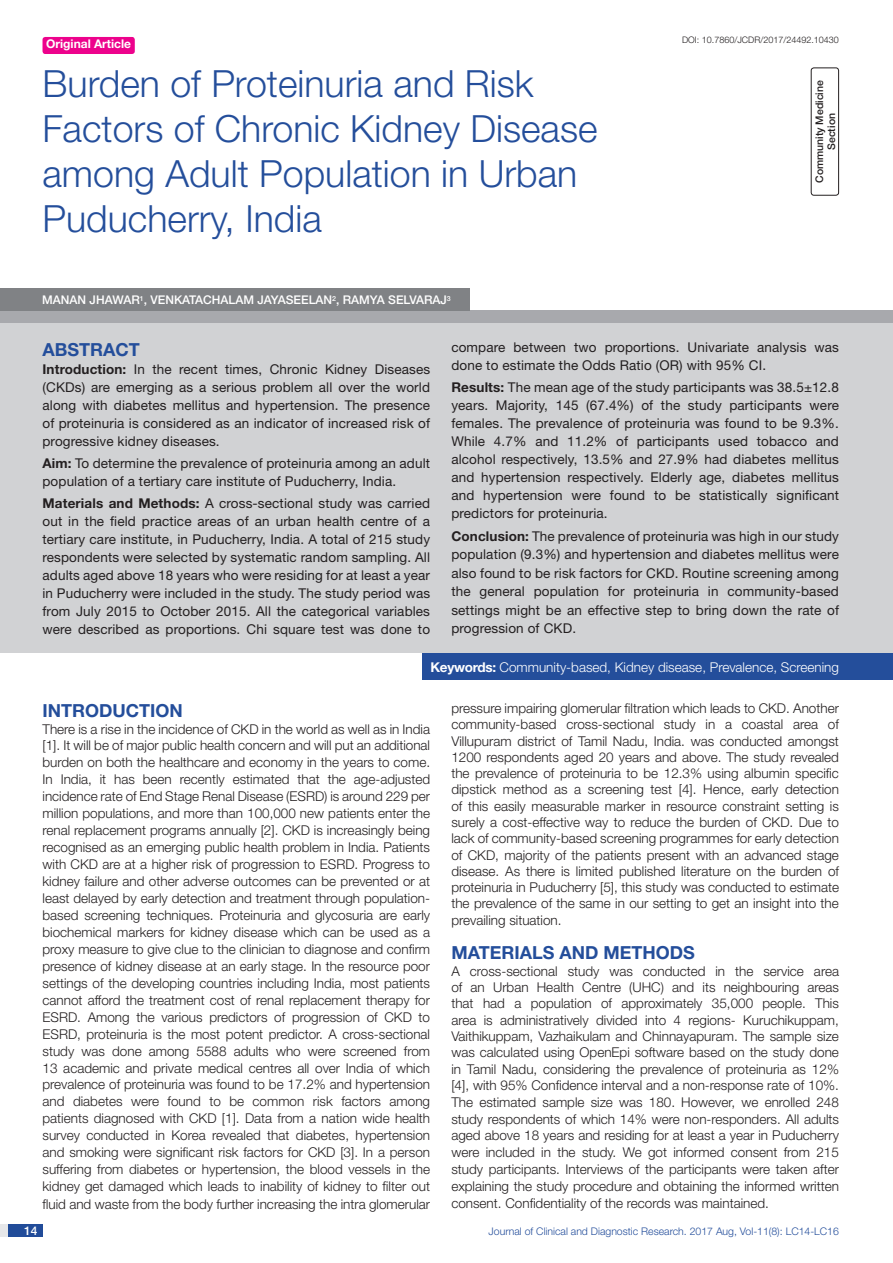
<style>
.page{position:relative;width:893px;height:1263px;background:#fff}
.page>*{position:absolute;margin:0;border:0;box-sizing:border-box;transform-origin:0 0}
.t1{font:300 37.5px/45px "Helvetica Neue";color:#244e9b}
.Heading{font:700 18px "Helvetica Neue";color:#244e9b}
.Abstract_head{font:700 18px "Helvetica Neue";color:#244e9b}
.Body_text{font:300 13.5px/17px "Helvetica Neue";color:#231f20;text-align:justify}
.Abstract_Text{font:13.5px/18px "Helvetica Neue";letter-spacing:.01em;color:#231f20;text-align:justify}
.Body_text-2{font:300 13.5px "Helvetica Neue";color:#fff}
.Author{font:500 12px "Helvetica Neue";color:#fff}
.t2{font:700 12px "Helvetica Neue";color:#fff}
.t3{font:300 10.5px "Helvetica Neue";color:#244e9b}
.section{font:500 10.5px/12px "Helvetica Neue";color:#231f20;text-align:center}
.DOI{font:300 9px "Helvetica Neue";color:#231f20}
.s1{font-weight:700}
</style>
<div class="page">
<div style="left:0;top:1224px;width:43px;height:13px;background:#e6e7e9"></div>
<div style="left:8px;top:1224px;width:35px;height:13px;background:#214c99"></div>
<div style="left:43px;top:37px;width:92px;height:17px;background:#ed028c;border-radius:3px"></div>
<div style="left:811px;top:68px;width:28px;height:128px;border:1px solid #231f20;border-radius:3px"></div>
<div style="left:0;top:311px;width:893px;height:12px;background:#a8a9ad"></div>
<div style="left:0;top:288px;width:470px;height:23px;background:#808285"></div>
<div style="left:0;top:323px;width:893px;height:330px;background:#d1d2d4"></div>
<div style="left:422px;top:653px;width:471px;height:27px;background:#244e9b"></div>
<p class="DOI" style="left:682px;top:35px;width:158px">DOI: 10.7860/JCDR/2017/24492.10430</p>
<p class="t2" style="left:46px;top:37px;width:87px">Original Article</p>
<p class="t1" style="left:43px;top:60px;width:557px">Burden of Proteinuria and Risk<br>Factors of Chronic Kidney Disease among Adult Population in Urban<br>Puducherry, India</p>
<p class="section" style="left:813px;top:183px;width:104px;rotate:-90deg">Community Medicine<br>Section</p>
<p class="Author" style="left:42px;top:293px;width:410px">MANAN JHAWAR<sup>1</sup>, VENKATACHALAM JAYASEELAN<sup>2</sup>, RAMYA SELVARAJ<sup>3</sup></p>
<p class="Abstract_head" style="left:43px;top:338px;width:99px">ABSTRACT</p>
<p class="Abstract_Text" style="left:43px;top:360px;width:389px"><span class="s1">Introduction:</span> In the recent times, Chronic Kidney Diseases (CKDs) are emerging as a serious problem all over the world along with diabetes mellitus and hypertension. The presence of proteinuria is considered as an indicator of increased risk of progressive kidney diseases.</p>
<p class="Abstract_Text" style="left:43px;top:454px;width:389px"><span class="s1">Aim:</span> To determine the prevalence of proteinuria among an adult population of a tertiary care institute of Puducherry, India.</p>
<p class="Abstract_Text" style="left:43px;top:494px;width:389px"><span class="s1">Materials and Methods:</span> A cross-sectional study was carried out in the field practice areas of an urban health centre of a tertiary care institute, in Puducherry, India. A total of 215 study respondents were selected by systematic random sampling. All adults aged above 18 years who were residing for at least a year in Puducherry were included in the study. The study period was from July 2015 to October 2015. All the categorical variables were described as proportions. Chi square test was done to</p>
<p class="Abstract_Text" style="left:451px;top:338px;width:389px">compare between two proportions. Univariate analysis was done to estimate the Odds Ratio (OR) with 95% CI.</p>
<p class="Abstract_Text" style="left:451px;top:378px;width:389px"><span class="s1">Results:</span> The mean age of the study participants was 38.5±12.8 years. Majority, 145 (67.4%) of the study participants were females. The prevalence of proteinuria was found to be 9.3%.<br>While 4.7% and 11.2% of participants used tobacco and alcohol respectively, 13.5% and 27.9% had diabetes mellitus and hypertension respectively. Elderly age, diabetes mellitus and hypertension were found to be statistically significant predictors for proteinuria.</p>
<p class="Abstract_Text" style="left:451px;top:527px;width:389px;line-height:18.5px"><span class="s1">Conclusion:</span> The prevalence of proteinuria was high in our study population (9.3%) and hypertension and diabetes mellitus were also found to be risk factors for CKD. Routine screening among the general population for proteinuria in community-based settings might be an effective step to bring down the rate of progression of CKD.</p>
<p class="Body_text-2" style="left:430px;top:658px;width:410px"><span class="s1">Keywords:</span> Community-based, Kidney disease, Prevalence, Screening</p>
<p class="Heading" style="left:43px;top:699px;width:142px">INTRODUCTION</p>
<p class="Body_text" style="left:43px;top:720px;width:389px">There is a rise in the incidence of CKD in the world as well as in India [1]. It will be of major public health concern and will put an additional burden on both the healthcare and economy in the years to come.<br>In India, it has been recently estimated that the age-adjusted incidence rate of End Stage Renal Disease (ESRD) is around 229 per million populations, and more than 100,000 new patients enter the renal replacement programs annually [2]. CKD is increasingly being recognised as an emerging public health problem in India. Patients with CKD are at a higher risk of progression to ESRD. Progress to kidney failure and other adverse outcomes can be prevented or at least delayed by early detection and treatment through population&shy;based screening techniques. Proteinuria and glycosuria are early biochemical markers for kidney disease which can be used as a proxy measure to give clue to the clinician to diagnose and confirm presence of kidney disease at an early stage. In the resource poor settings of the developing countries including India, most patients cannot afford the treatment cost of renal replacement therapy for ESRD. Among the various predictors of progression of CKD to ESRD, proteinuria is the most potent predictor. A cross-sectional study was done among 5588 adults who were screened from 13 academic and private medical centres all over India of which prevalence of proteinuria was found to be 17.2% and hypertension and diabetes were found to be common risk factors among patients diagnosed with CKD [1]. Data from a nation wide health survey conducted in Korea revealed that diabetes, hypertension and smoking were significant risk factors for CKD [3]. In a person suffering from diabetes or hypertension, the blood vessels in the kidney get damaged which leads to inability of kidney to filter out fluid and waste from the body further increasing the intra glomerular</p>
<p class="Body_text" style="left:451px;top:700px;width:389px;line-height:16.2px">pressure impairing glomerular filtration which leads to CKD. Another community-based cross-sectional study in a coastal area of Villupuram district of Tamil Nadu, India. was conducted amongst 1200 respondents aged 20 years and above. The study revealed the prevalence of proteinuria to be 12.3% using albumin specific dipstick method as a screening test [4]. Hence, early detection of this easily measurable marker in resource constraint setting is surely a cost-effective way to reduce the burden of CKD. Due to lack of community-based screening programmes for early detection of CKD, majority of the patients present with an advanced stage disease. As there is limited published literature on the burden of proteinuria in Puducherry [5], this study was conducted to estimate the prevalence of the same in our setting to get an insight into the prevailing situation.</p>
<p class="Heading" style="left:451px;top:942px;width:245px">MATERIALS AND METHODS</p>
<p class="Body_text" style="left:451px;top:962px;width:389px">A cross-sectional study was conducted in the service area of an Urban Health Centre (UHC) and its neighbouring areas that had a population of approximately 35,000 people. This area is administratively divided into 4 regions- Kuruchikuppam, Vaithikuppam, Vazhaikulam and Chinnayapuram. The sample size was calculated using OpenEpi software based on the study done in Tamil Nadu, considering the prevalence of proteinuria as 12% [4], with 95% Confidence interval and a non-response rate of 10%.<br>The estimated sample size was 180. However, we enrolled 248 study respondents of which 14% were non-responders. All adults aged above 18 years and residing for at least a year in Puducherry were included in the study. We got informed consent from 215 study participants. Interviews of the participants were taken after explaining the study procedure and obtaining the informed written consent. Confidentiality of the records was maintained.</p>
<p class="Author" style="left:24px;top:1223px;width:15px">14</p>
<p class="t3" style="left:489px;top:1225px;width:352px">Journal of Clinical and Diagnostic Research. 2017 Aug, Vol-11(8): LC14-LC16</p>
</div>
